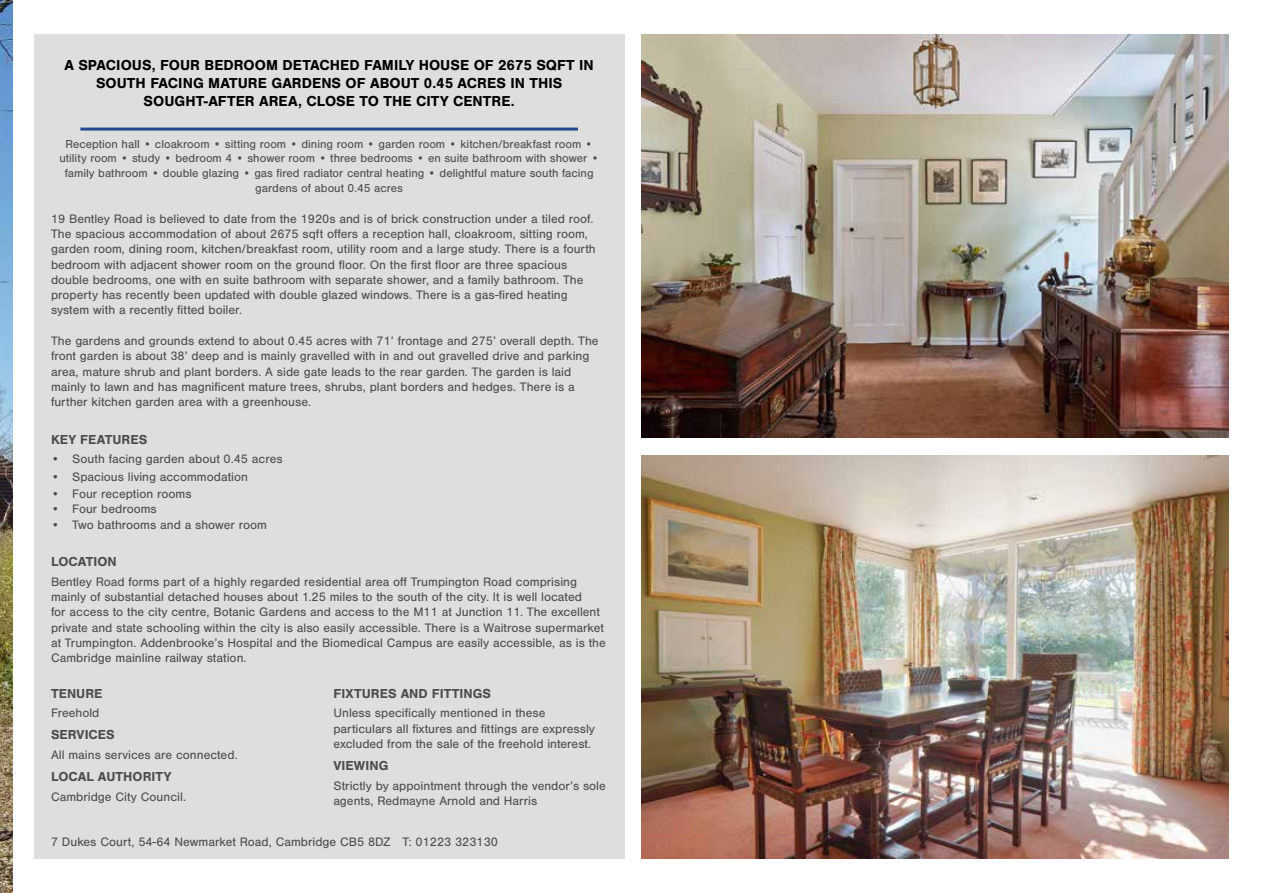
<style>
.page{position:relative;width:1263px;height:893px;background:#fff}
.page>*{position:absolute;margin:0;border:0;box-sizing:border-box;transform-origin:0 0}
.t1{font:700 15px/18px "Nimbus San";color:#000;text-align:center}
.t2{font:700 13.5px "Nimbus San";color:#4d4d4c}
.t3{font:12.75px/15.3px "Nimbus San";color:#4d4d4c}
.t4{font:12px/14.7px "Nimbus San";color:#4d4d4c;text-align:center}
</style>
<div class="page">
<img style="left:0;top:0;width:13px;height:893px">
<svg style="left:0;top:724px;width:13px;height:129px;background:#927f60"></svg>
<div style="left:34px;top:34px;width:590px;height:825px;background:#dedede"></div>
<hr style="left:80px;top:128px;width:498px;height:3px;background:#25488f">
<img style="left:641px;top:455px;width:588px;height:404px">
<img style="left:641px;top:34px;width:588px;height:404px">
<p class="t1" style="left:64px;top:56px;width:531px">A SPACIOUS, FOUR BEDROOM DETACHED FAMILY HOUSE OF 2675 SQFT IN<br>SOUTH FACING MATURE GARDENS OF ABOUT 0.45 ACRES IN THIS<br>SOUGHT-AFTER AREA, CLOSE TO THE CITY CENTRE.</p>
<p class="t4" style="left:59px;top:137px;width:541px">Reception hall • cloakroom • sitting room • dining room • garden room • kitchen/breakfast room • utility room • study • bedroom 4 • shower room • three bedrooms • en suite bathroom with shower • family bathroom • double glazing • gas fired radiator central heating • delightful mature south facing gardens of about 0.45 acres</p>
<p class="t3" style="left:51px;top:211px;width:546px">19 Bentley Road is believed to date from the 1920s and is of brick construction under a tiled roof.<br>The spacious accommodation of about 2675 sqft offers a reception hall, cloakroom, sitting room, garden room, dining room, kitchen/breakfast room, utility room and a large study. There is a fourth bedroom with adjacent shower room on the ground floor. On the first floor are three spacious double bedrooms, one with en suite bathroom with separate shower, and a family bathroom. The property has recently been updated with double glazed windows. There is a gas-fired heating system with a recently fitted boiler.</p>
<p class="t3" style="left:51px;top:333px;width:549px">The gardens and grounds extend to about 0.45 acres with 71’ frontage and 275’ overall depth. The front garden is about 38’ deep and is mainly gravelled with in and out gravelled drive and parking area, mature shrub and plant borders. A side gate leads to the rear garden. The garden is laid mainly to lawn and has magnificent mature trees, shrubs, plant borders and hedges. There is a further kitchen garden area with a greenhouse.</p>
<p class="t2" style="left:51px;top:431px;width:98px">KEY FEATURES</p>
<p class="t3" style="left:51px;top:451px;width:233px">• South facing garden about 0.45 acres</p>
<p class="t3" style="left:51px;top:469px;width:199px">• Spacious living accommodation</p>
<p class="t3" style="left:51px;top:486px;width:142px">• Four reception rooms</p>
<p class="t3" style="left:51px;top:502px;width:107px">• Four bedrooms</p>
<p class="t3" style="left:51px;top:517px;width:218px">• Two bathrooms and a shower room</p>
<p class="t2" style="left:51px;top:554px;width:67px">LOCATION</p>
<p class="t3" style="left:51px;top:574px;width:556px">Bentley Road forms part of a highly regarded residential area off Trumpington Road comprising mainly of substantial detached houses about 1.25 miles to the south of the city. It is well located<br>for access to the city centre, Botanic Gardens and access to the M11 at Junction 11. The excellent private and state schooling within the city is also easily accessible. There is a Waitrose supermarket at Trumpington. Addenbrooke’s Hospital and the Biomedical Campus are easily accessible, as is the Cambridge mainline railway station.</p>
<p class="t2" style="left:51px;top:686px;width:53px">TENURE</p>
<p class="t3" style="left:51px;top:706px;width:50px">Freehold</p>
<p class="t2" style="left:51px;top:727px;width:65px">SERVICES</p>
<p class="t3" style="left:51px;top:747px;width:188px">All mains services are connected.</p>
<p class="t2" style="left:51px;top:769px;width:122px">LOCAL AUTHORITY</p>
<p class="t3" style="left:51px;top:789px;width:136px">Cambridge City Council.</p>
<p class="t3" style="left:51px;top:834px;width:448px">7 Dukes Court, 54-64 Newmarket Road, Cambridge CB5 8DZ T: 01223 323130</p>
<p class="t2" style="left:333px;top:686px;width:159px">FIXTURES AND FITTINGS</p>
<p class="t3" style="left:333px;top:706px;width:263px">Unless specifically mentioned in these particulars all fixtures and fittings are expressly excluded from the sale of the freehold interest.</p>
<p class="t2" style="left:333px;top:758px;width:56px">VIEWING</p>
<p class="t3" style="left:333px;top:778px;width:274px">Strictly by appointment through the vendor’s sole agents, Redmayne Arnold and Harris</p>
</div>
